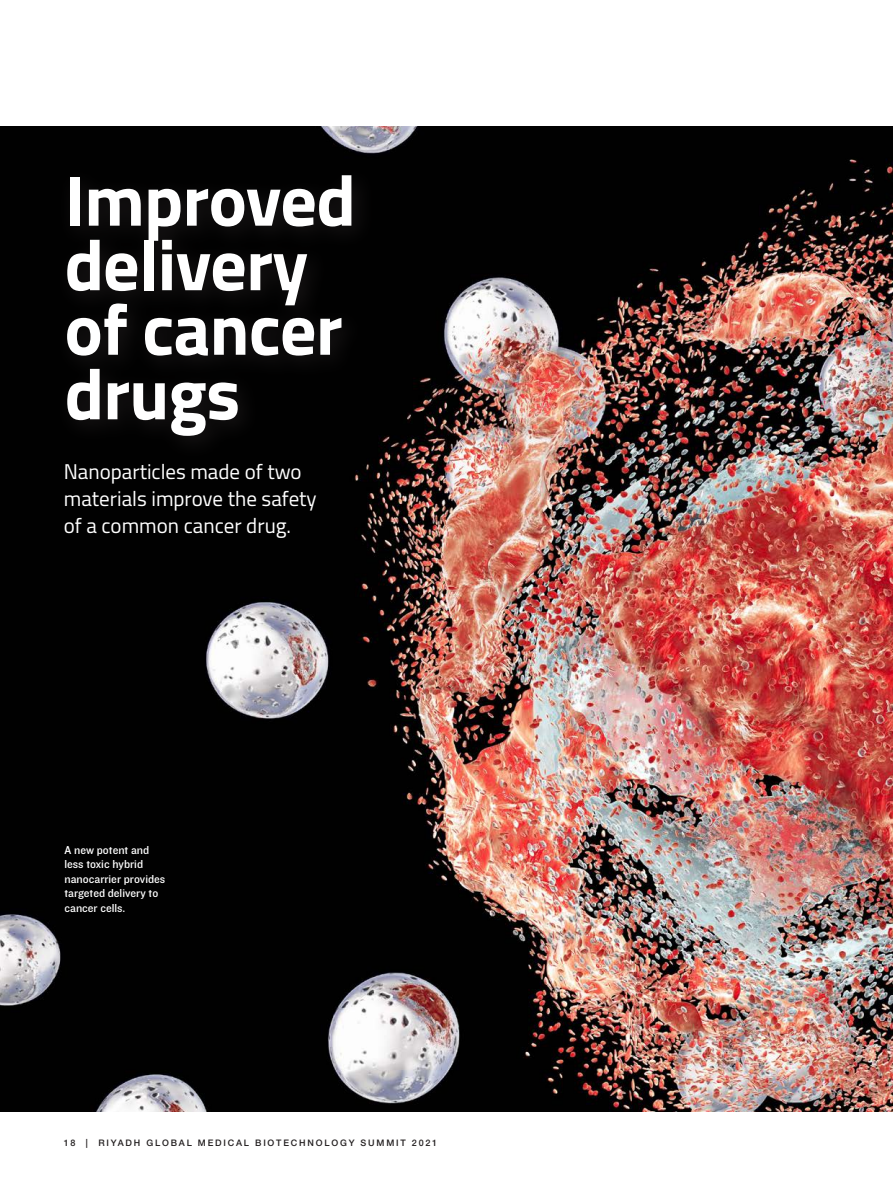
<style>
.page{position:relative;width:893px;height:1187px;background:#fff}
.page>*{position:absolute;margin:0;border:0;box-sizing:border-box;transform-origin:0 0}
.Main_Title_48{font:700 72px/64.5px "Cairo";letter-spacing:-.01em;color:#fff}
.Stand-first{font:21px/27px "Cairo";color:#fff}
.Caption_new{font:12px/14.4px "Knockout 31 Junior Middlewt";color:#fff}
.t1{font:500 9px "Helvetica Neue LT Pro";letter-spacing:.2em;color:#231f20}
</style>
<div class="page">
<img style="left:0;top:126px;width:893px;height:985px">
<div style="left:55px;top:164px;width:322px;height:297px;background:#050405"></div>
<p class="Main_Title_48" style="left:65px;top:168px;width:293px">Improved delivery of cancer drugs</p>
<p class="Stand-first" style="left:64px;top:458px;width:254px">Nanoparticles made of two materials improve the safety of a common cancer drug.</p>
<p class="Caption_new" style="left:65px;top:842px;width:102px">A new potent and less toxic hybrid nanocarrier provides targeted delivery to cancer cells.</p>
<p class="t1" style="left:64px;top:1136px;width:375px">18 | RIYADH GLOBAL MEDICAL BIOTECHNOLOGY SUMMIT 2021</p>
</div>
